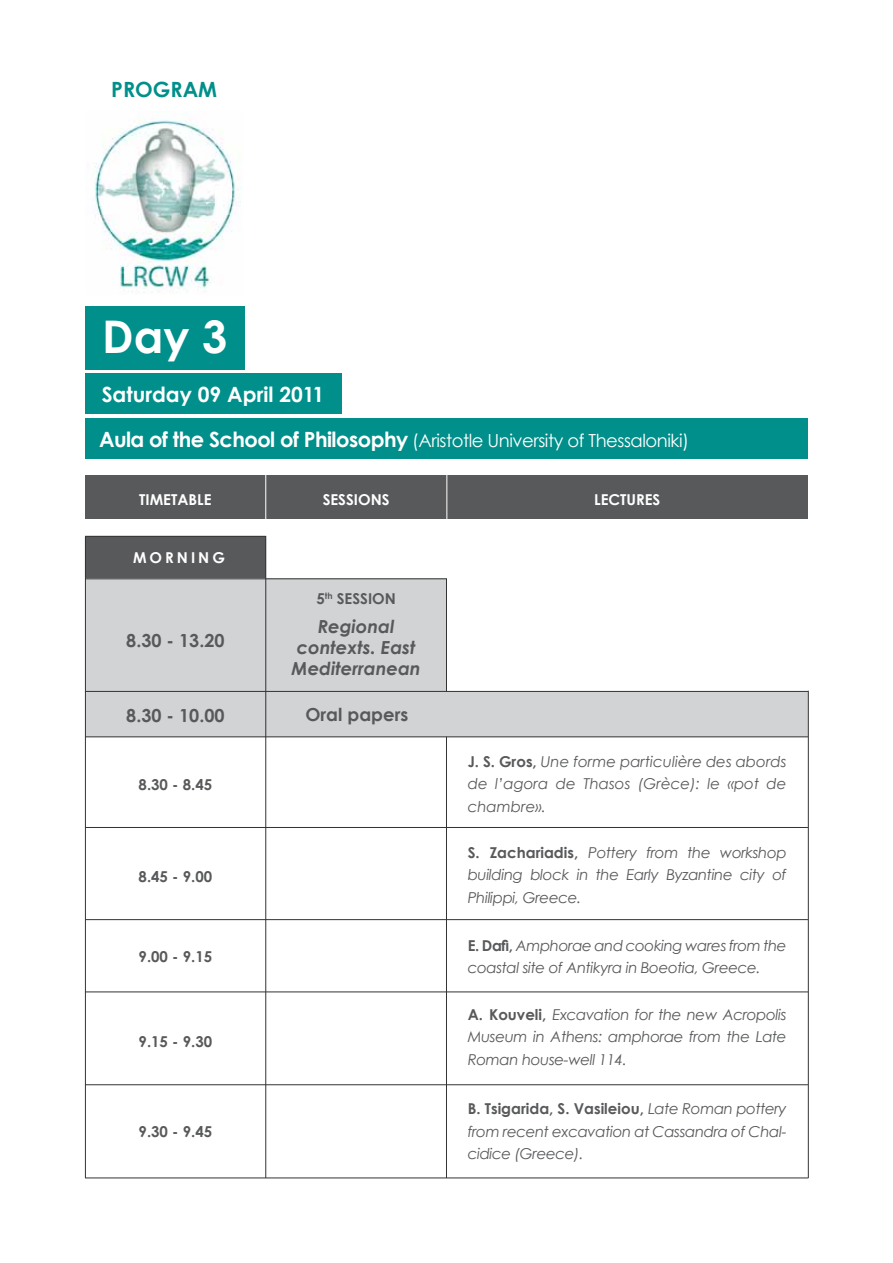
<style>
.page{position:relative;width:893px;height:1263px;background:#fff}
.page>*{position:absolute;margin:0;border:0;box-sizing:border-box;transform-origin:0 0}
.t1{font:700 45px "Century Gothic";color:#fff}
.t2{font:700 21px "Century Gothic";color:#fff}
.t3{font:700 21px "Century Gothic";color:#008f8a}
.t4{font:18px "Century Gothic";letter-spacing:-.025em;color:#fff}
.t5{font:italic 700 18px/21px "Century Gothic";color:#58595b;text-align:center}
.t6{font:700 18px "Century Gothic";color:#58595b}
.t7{font:italic 15px/22.5px "Century Gothic";letter-spacing:-.025em;color:#58595b;text-align:justify}
.t8{font:700 15px "Century Gothic";color:#58595b}
.t9{font:700 15px "Century Gothic";color:#fff}
.t10{font:700 15px "Century Gothic";letter-spacing:.2em;color:#fff}
.s1{font-weight:700;font-size:21px}
.s2{font-weight:700;font-style:normal}
</style>
<div class="page">
<div style="left:85px;top:691px;width:723px;height:46px;background:#d1d3d4"></div>
<div style="left:85px;top:536px;width:181px;height:43px;background:#58595b"></div>
<div style="left:85px;top:578px;width:361px;height:113px;background:#d1d3d4"></div>
<hr style="left:265px;top:536px;width:1px;height:642px;background:#333">
<hr style="left:85px;top:537px;width:1px;height:641px;background:#333">
<hr style="left:808px;top:691px;width:1px;height:487px;background:#333">
<hr style="left:85px;top:578px;width:362px;height:1px;background:#333">
<hr style="left:85px;top:691px;width:723px;height:1px;background:#333">
<hr style="left:85px;top:827px;width:723px;height:1px;background:#333">
<hr style="left:85px;top:536px;width:181px;height:1px;background:#333">
<hr style="left:446px;top:737px;width:1px;height:441px;background:#333">
<hr style="left:85px;top:736px;width:723px;height:1px;background:#333">
<hr style="left:85px;top:919px;width:723px;height:1px;background:#333">
<hr style="left:85px;top:1177px;width:723px;height:1px;background:#333">
<hr style="left:85px;top:991px;width:723px;height:1px;background:#333">
<hr style="left:85px;top:1084px;width:723px;height:1px;background:#333">
<hr style="left:446px;top:579px;width:1px;height:112px;background:#333">
<div style="left:85px;top:476px;width:723px;height:43px;background:#58595b"></div>
<hr style="left:265px;top:464px;width:1px;height:71px;background:#fff">
<hr style="left:446px;top:464px;width:1px;height:71px;background:#fff">
<div style="left:85px;top:374px;width:256px;height:40px;background:#008f8a"></div>
<div style="left:85px;top:418px;width:723px;height:41px;background:#008f8a"></div>
<div style="left:85px;top:306px;width:159px;height:64px;background:#008f8a"></div>
<img style="left:92px;top:113px;width:149px;height:180px">
<h2 class="t3" style="left:111px;top:73px;width:107px">PROGRAM</h2>
<h1 class="t1" style="left:102px;top:302px;width:127px">Day 3</h1>
<h2 class="t2" style="left:102px;top:378px;width:224px">Saturday 09 April 2011</h2>
<p class="t4" style="left:99px;top:427px;width:591px"><span class="s1">Aula of the School of Philosophy</span> (Aristotle University of Thessaloniki)</p>
<p class="t9" style="left:139px;top:488px;width:74px">TIMETABLE</p>
<p class="t9" style="left:323px;top:488px;width:68px">SESSIONS</p>
<p class="t9" style="left:594px;top:488px;width:68px">LECTURES</p>
<p class="t10" style="left:133px;top:547px;width:93px">MORNING</p>
<p class="t6" style="left:126px;top:627px;width:100px">8.30 - 13.20</p>
<p class="t6" style="left:126px;top:702px;width:100px">8.30 - 10.00</p>
<p class="t8" style="left:139px;top:773px;width:75px">8.30 - 8.45</p>
<p class="t8" style="left:139px;top:865px;width:75px">8.45 - 9.00</p>
<p class="t8" style="left:316px;top:587px;width:81px">5<sup>th</sup> SESSION</p>
<p class="t5" style="left:291px;top:615px;width:131px">Regional contexts. East<br>Mediterranean</p>
<p class="t6" style="left:305px;top:701px;width:104px">Oral papers</p>
<p class="t7" style="left:468px;top:750px;width:320px"><span class="s2">J. S. Gros,</span> Une forme particulière des abords de l’agora de Thasos (Grèce): le «pot de chambre».</p>
<p class="t7" style="left:468px;top:840px;width:320px"><span class="s2">S. Zachariadis,</span> Pottery from the workshop building block in the Early Byzantine city of Philippi, Greece.</p>
<p class="t8" style="left:139px;top:945px;width:75px">9.00 - 9.15</p>
<p class="t7" style="left:468px;top:934px;width:320px"><span class="s2">E. Dafi,</span> Amphorae and cooking wares from the coastal site of Antikyra in Boeotia, Greece.</p>
<p class="t8" style="left:139px;top:1030px;width:75px">9.15 - 9.30</p>
<p class="t8" style="left:139px;top:1120px;width:75px">9.30 - 9.45</p>
<p class="t7" style="left:468px;top:1003px;width:320px"><span class="s2">A. Kouveli,</span> Excavation for the new Acropolis Museum in Athens: amphorae from the Late Roman house-well 114.</p>
<p class="t7" style="left:468px;top:1097px;width:320px"><span class="s2">B. Tsigarida, S. Vasileiou,</span> Late Roman pottery from recent excavation at Cassandra of Chal&shy;cidice (Greece).</p>
</div>
